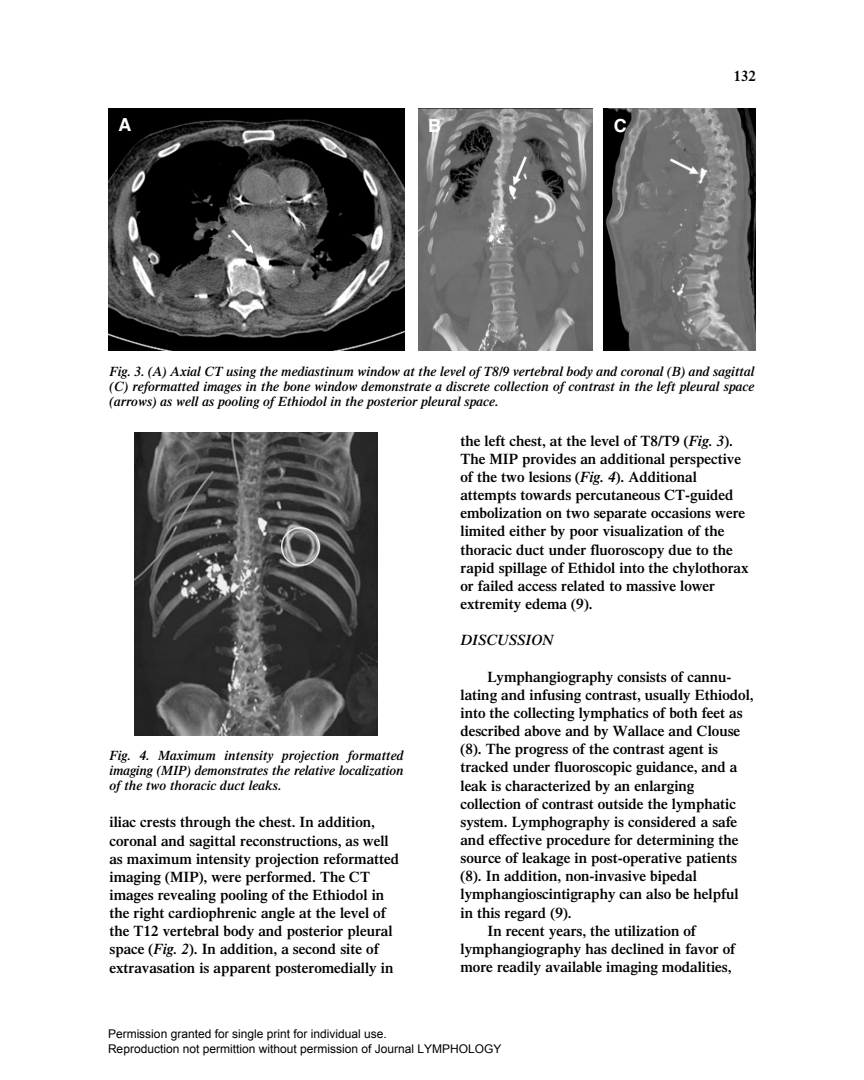
<style>
.page{position:relative;width:864px;height:1080px;background:#fff}
.page>*{position:absolute;margin:0;border:0;box-sizing:border-box;transform-origin:0 0}
.t1{font:700 18px "Helvetica";color:#fff}
.t2{font:600 15px/18.1px "Times";color:#000}
.t3{font:italic 600 15px "Times";color:#000}
.t4{font:italic 600 13.5px/15px "Times";color:#000;text-align:justify}
.t5{font:12px/14.4px "Arial";color:#000}
.s1{font-style:italic}
</style>
<div class="page">
<img style="left:108px;top:108px;width:297px;height:243px">
<img style="left:418px;top:108px;width:175px;height:243px">
<img style="left:604px;top:108px;width:152px;height:243px">
<img style="left:135px;top:432px;width:242px;height:304px">
<p class="t1" style="left:119px;top:118px;width:14px">A</p>
<p class="t1" style="left:428px;top:119px;width:14px">B</p>
<p class="t1" style="left:614px;top:119px;width:14px">C</p>
<p class="t2" style="left:734px;top:68px;width:24px">132</p>
<p class="t4" style="left:110px;top:365px;width:646px">Fig. 3. (A) Axial CT using the mediastinum window at the level of T8/9 vertebral body and coronal (B) and sagittal (C) reformatted images in the bone window demonstrate a discrete collection of contrast in the left pleural space (arrows) as well as pooling of Ethiodol in the posterior pleural space.</p>
<p class="t4" style="left:110px;top:749px;width:296px">Fig. 4. Maximum intensity projection formatted imaging (MIP) demonstrates the relative localization of the two thoracic duct leaks.</p>
<p class="t2" style="left:110px;top:815px;width:291px">iliac crests through the chest. In addition, coronal and sagittal reconstructions, as well as maximum intensity projection reformatted imaging (MIP), were performed. The CT images revealing pooling of the Ethiodol in the right cardiophrenic angle at the level of the T12 vertebral body and posterior pleural space (<span class="s1">Fig. 2</span>). In addition, a second site of extravasation is apparent posteromedially in</p>
<p class="t2" style="left:460px;top:433px;width:290px">the left chest, at the level of T8/T9 (<span class="s1">Fig. 3</span>).<br>The MIP provides an additional perspective of the two lesions (<span class="s1">Fig. 4</span>). Additional attempts towards percutaneous CT-guided embolization on two separate occasions were limited either by poor visualization of the thoracic duct under fluoroscopy due to the rapid spillage of Ethidol into the chylothorax or failed access related to massive lower extremity edema (9).</p>
<p class="t3" style="left:460px;top:635px;width:95px">DISCUSSION</p>
<p class="t2" style="left:488px;top:669px;width:246px">Lymphangiography consists of cannu-</p>
<p class="t2" style="left:460px;top:687px;width:295px">lating and infusing contrast, usually Ethiodol,</p>
<p class="t2" style="left:460px;top:705px;width:284px">into the collecting lymphatics of both feet as</p>
<p class="t2" style="left:460px;top:723px;width:281px">described above and by Wallace and Clouse</p>
<p class="t2" style="left:460px;top:742px;width:259px">(8). The progress of the contrast agent is</p>
<p class="t2" style="left:460px;top:760px;width:278px">tracked under fluoroscopic guidance, and a</p>
<p class="t2" style="left:460px;top:778px;width:235px">leak is characterized by an enlarging</p>
<p class="t2" style="left:460px;top:796px;width:277px">collection of contrast outside the lymphatic</p>
<p class="t2" style="left:460px;top:814px;width:278px">system. Lymphography is considered a safe</p>
<p class="t2" style="left:460px;top:832px;width:280px">and effective procedure for determining the</p>
<p class="t2" style="left:460px;top:850px;width:278px">source of leakage in post-operative patients</p>
<p class="t2" style="left:460px;top:869px;width:238px">(8). In addition, non-invasive bipedal</p>
<p class="t2" style="left:460px;top:887px;width:280px">lymphangioscintigraphy can also be helpful</p>
<p class="t2" style="left:460px;top:905px;width:113px">in this regard (9).</p>
<p class="t2" style="left:488px;top:923px;width:210px">In recent years, the utilization of</p>
<p class="t2" style="left:460px;top:941px;width:276px">lymphangiography has declined in favor of</p>
<p class="t2" style="left:460px;top:959px;width:273px">more readily available imaging modalities,</p>
<p class="t5" style="left:108px;top:1027px;width:395px">Permission granted for single print for individual use.<br>Reproduction not permittion without permission of Journal LYMPHOLOGY</p>
</div>
